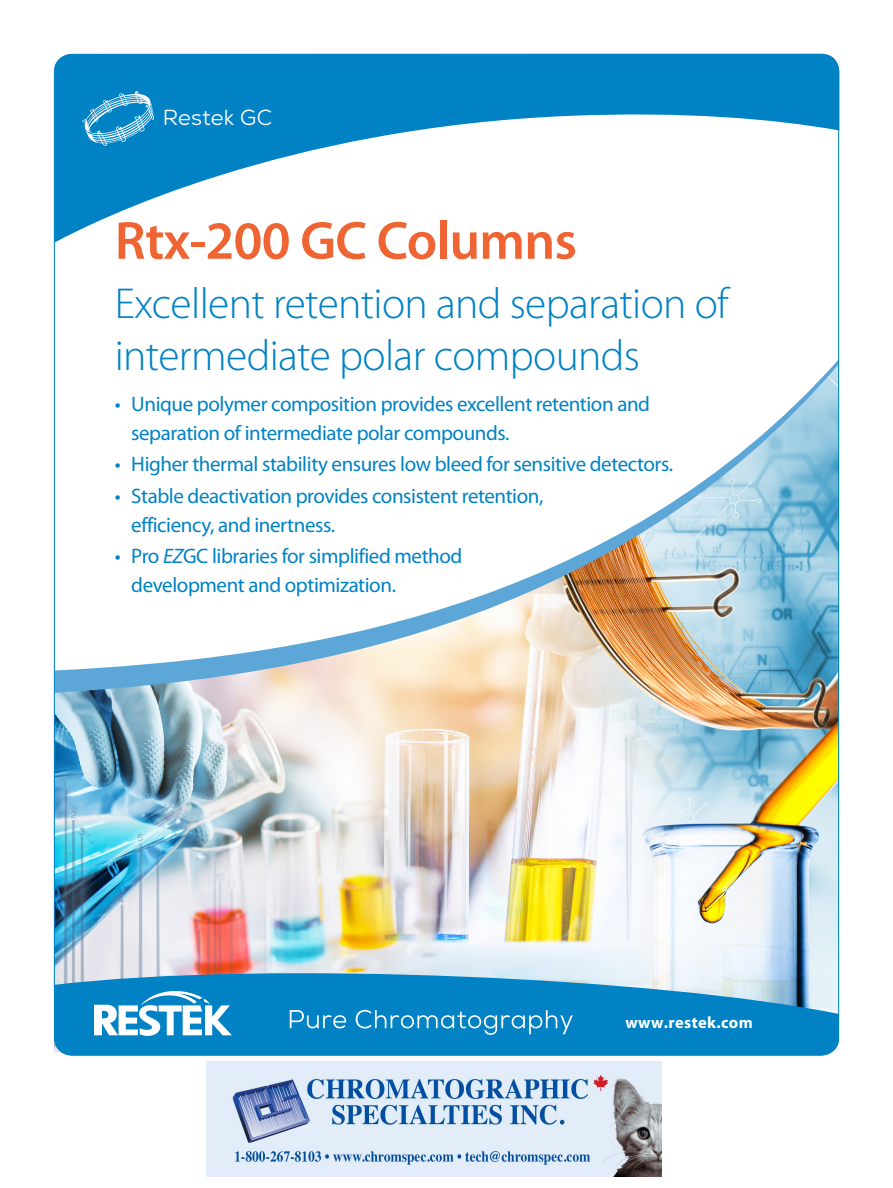
<style>
.page{position:relative;width:893px;height:1188px;background:#fff}
.page>*{position:absolute;margin:0;border:0;box-sizing:border-box;transform-origin:0 0}
.Heading_Page1{font:600 54px "Myriad Pro";letter-spacing:-.015em;color:#ee6432}
.Subhead_Page1{font:300 43.5px/52.5px "Myriad Pro";letter-spacing:-.015em;color:#0082c5}
.Focus_Area_text_Page1{font:21.75px "Nexa";letter-spacing:.01em;color:#fff}
.Bulleted_text_page1{font:21px/28.5px "Myriad Pro";letter-spacing:-.02em;color:#0082c5}
.t1{font:700 16.35px "Myriad Pro";letter-spacing:.025em;color:#fff}
.s1{font-style:italic}
</style>
<div class="page">
<img style="left:56px;top:693px;width:781px;height:267px">
<svg style="left:56px;top:361px;width:781px;height:332px"></svg>
<svg style="left:54px;top:960px;width:785px;height:94px;background:#409dce"></svg>
<img style="left:94px;top:992px;width:139px;height:44px">
<svg style="left:290px;top:1010px;width:283px;height:25px;background:#2996ce"></svg>
<svg style="left:54px;top:54px;width:785px;height:188px"></svg>
<img style="left:82px;top:92px;width:72px;height:54px">
<img style="left:207px;top:1062px;width:455px;height:115px">
<p class="Focus_Area_text_Page1" style="left:163px;top:103px;width:111px">Restek GC</p>
<p class="Heading_Page1" style="left:115px;top:206px;width:464px">Rtx-200 GC Columns</p>
<p class="Subhead_Page1" style="left:115px;top:278px;width:615px">Excellent retention and separation of intermediate polar compounds</p>
<p class="Bulleted_text_page1" style="left:131px;top:390px;width:520px;text-indent:-17px">• Unique polymer composition provides excellent retention and separation of intermediate polar compounds.</p>
<p class="Bulleted_text_page1" style="left:115px;top:450px;width:560px">• Higher thermal stability ensures low bleed for sensitive detectors.</p>
<p class="Bulleted_text_page1" style="left:131px;top:482px;width:414px;text-indent:-17px">• Stable deactivation provides consistent retention, efficiency, and inertness.</p>
<p class="Bulleted_text_page1" style="left:131px;top:542px;width:333px;text-indent:-16px">• Pro <span class="s1">EZ</span>GC libraries for simplified method development and optimization.</p>
<p class="t1" style="left:625px;top:1012px;width:129px">www.restek.com</p>
</div>
